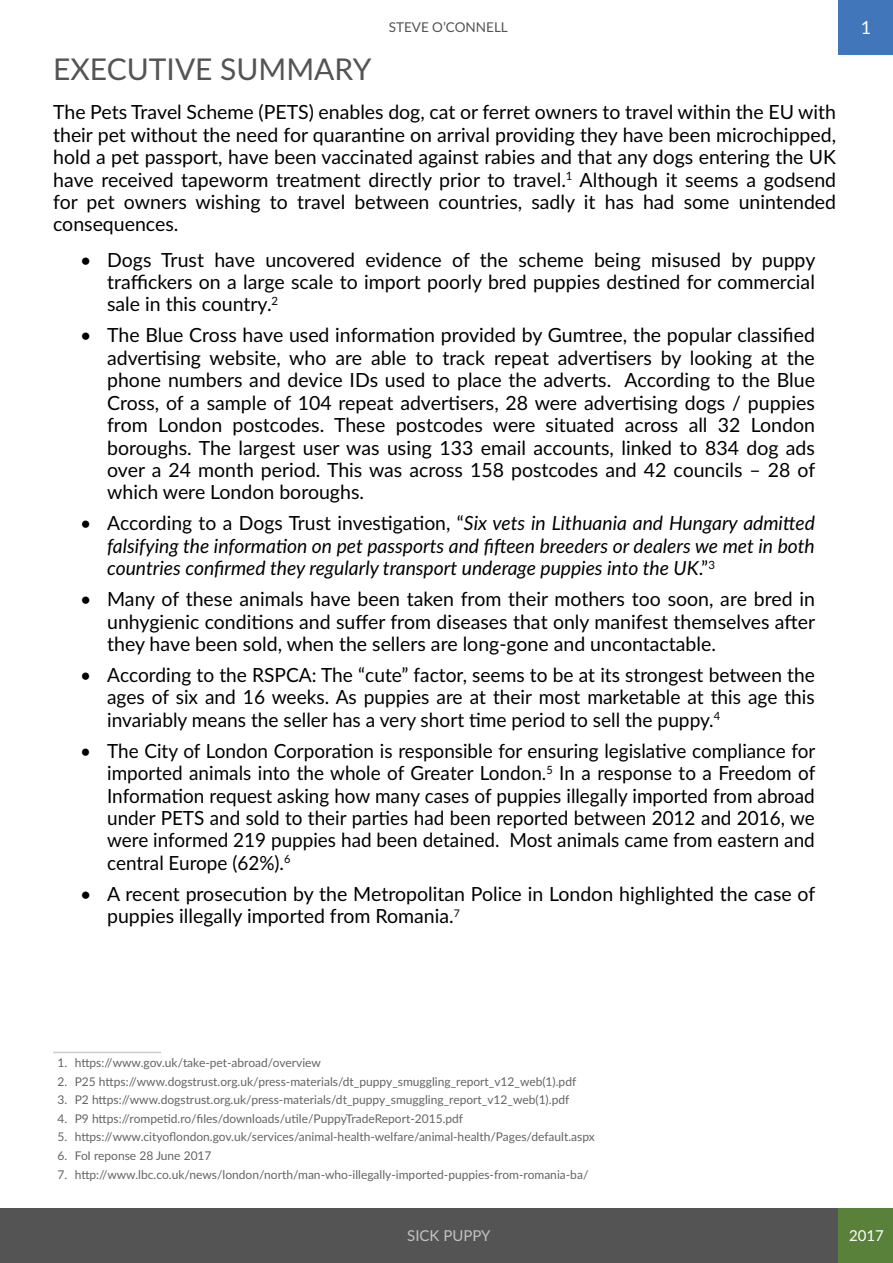
<style>
.page{position:relative;width:893px;height:1263px;background:#fff}
.page>*{position:absolute;margin:0;border:0;box-sizing:border-box;transform-origin:0 0}
.t1{font:30px "Lato Latin";color:#545454}
.t2{font:19.5px/22.5px "Lato Latin";color:#000;text-align:justify}
.t3{font:italic 19.5px/22.4px "Lato Latin";color:#000;text-align:justify}
.t4{font:18px "Lato Latin";color:#fff}
.t5{font:15px "Lato Latin";color:#c2c2c2}
.t6{font:15px "Lato Latin";color:#fff}
.t7{font:13.5px "Lato Latin";color:#545454}
.t8{font:12px "Lato Latin";color:#646464}
.s1{font-style:normal}
</style>
<div class="page">
<div style="left:0;top:1209px;width:843px;height:54px;background:#545454"></div>
<div style="left:839px;top:1209px;width:54px;height:54px;background:#5a8139"></div>
<div style="left:839px;top:0;width:54px;height:54px;background:#4276bb"></div>
<hr style="left:53px;top:1052px;width:108px;height:1px;background:#ccc">
<p class="t7" style="left:389px;top:19px;width:121px">STEVE O’CONNELL</p>
<p class="t4" style="left:861px;top:17px;width:12px">1</p>
<h1 class="t1" style="left:53px;top:52px;width:320px">EXECUTIVE SUMMARY</h1>
<p class="t2" style="left:53px;top:101px;width:784px">The Pets Travel Scheme (PETS) enables dog, cat or ferret owners to travel within the EU with their pet without the need for quarantine on arrival providing they have been microchipped, hold a pet passport, have been vaccinated against rabies and that any dogs entering the UK have received tapeworm treatment directly prior to travel.<sup>1</sup> Although it seems a godsend for pet owners wishing to travel between countries, sadly it has had some unintended consequences.</p>
<p class="t2" style="left:107px;top:248px;width:710px;text-indent:-27px">• Dogs Trust have uncovered evidence of the scheme being misused by puppy traffickers on a large scale to import poorly bred puppies destined for commercial sale in this country.<sup>2</sup></p>
<p class="t2" style="left:107px;top:324px;width:710px;text-indent:-27px">• The Blue Cross have used information provided by Gumtree, the popular classified advertising website, who are able to track repeat advertisers by looking at the phone numbers and device IDs used to place the adverts. According to the Blue Cross, of a sample of 104 repeat advertisers, 28 were advertising dogs / puppies from London postcodes. These postcodes were situated across all 32 London boroughs. The largest user was using 133 email accounts, linked to 834 dog ads over a 24 month period. This was across 158 postcodes and 42 councils – 28 of which were London boroughs.</p>
<p class="t3" style="left:107px;top:512px;width:709px;text-indent:-27px"><span class="s1">• According to a Dogs Trust investigation, “</span>Six vets in Lithuania and Hungary admitted falsifying the information on pet passports and fifteen breeders or dealers we met in both countries confirmed they regularly transport underage puppies into the UK<span class="s1">.”</span><sup>3</sup></p>
<p class="t2" style="left:107px;top:588px;width:710px;text-indent:-27px">• Many of these animals have been taken from their mothers too soon, are bred in unhygienic conditions and suffer from diseases that only manifest themselves after they have been sold, when the sellers are long-gone and uncontactable.</p>
<p class="t2" style="left:107px;top:663px;width:709px;text-indent:-27px">• According to the RSPCA: The “cute” factor, seems to be at its strongest between the ages of six and 16 weeks. As puppies are at their most marketable at this age this invariably means the seller has a very short time period to sell the puppy.<sup>4</sup></p>
<p class="t2" style="left:107px;top:739px;width:710px;text-indent:-27px">• The City of London Corporation is responsible for ensuring legislative compliance for imported animals into the whole of Greater London.<sup>5</sup> In a response to a Freedom of Information request asking how many cases of puppies illegally imported from abroad under PETS and sold to their parties had been reported between 2012 and 2016, we were informed 219 puppies had been detained. Most animals came from eastern and central Europe (62%).<sup>6</sup></p>
<p class="t2" style="left:107px;top:882px;width:710px;text-indent:-27px">• A recent prosecution by the Metropolitan Police in London highlighted the case of puppies illegally imported from Romania.<sup>7</sup></p>
<p class="t8" style="left:57px;top:1055px;width:265px">1. https://www.gov.uk/take-pet-abroad/overview</p>
<p class="t8" style="left:57px;top:1074px;width:520px">2. P25 https://www.dogstrust.org.uk/press-materials/dt_puppy_smuggling_report_v12_web(1).pdf</p>
<p class="t8" style="left:57px;top:1093px;width:513px">3. P2 https://www.dogstrust.org.uk/press-materials/dt_puppy_smuggling_report_v12_web(1).pdf</p>
<p class="t8" style="left:57px;top:1111px;width:407px">4. P9 https://rompetid.ro/files/downloads/utile/PuppyTradeReport-2015.pdf</p>
<p class="t8" style="left:57px;top:1130px;width:539px">5. https://www.cityoflondon.gov.uk/services/animal-health-welfare/animal-health/Pages/default.aspx</p>
<p class="t8" style="left:57px;top:1149px;width:156px">6. FoI reponse 28 June 2017</p>
<p class="t8" style="left:57px;top:1167px;width:532px">7. http://www.lbc.co.uk/news/london/north/man-who-illegally-imported-puppies-from-romania-ba/</p>
<p class="t5" style="left:407px;top:1227px;width:85px">SICK PUPPY</p>
<p class="t6" style="left:849px;top:1227px;width:36px">2017</p>
</div>
